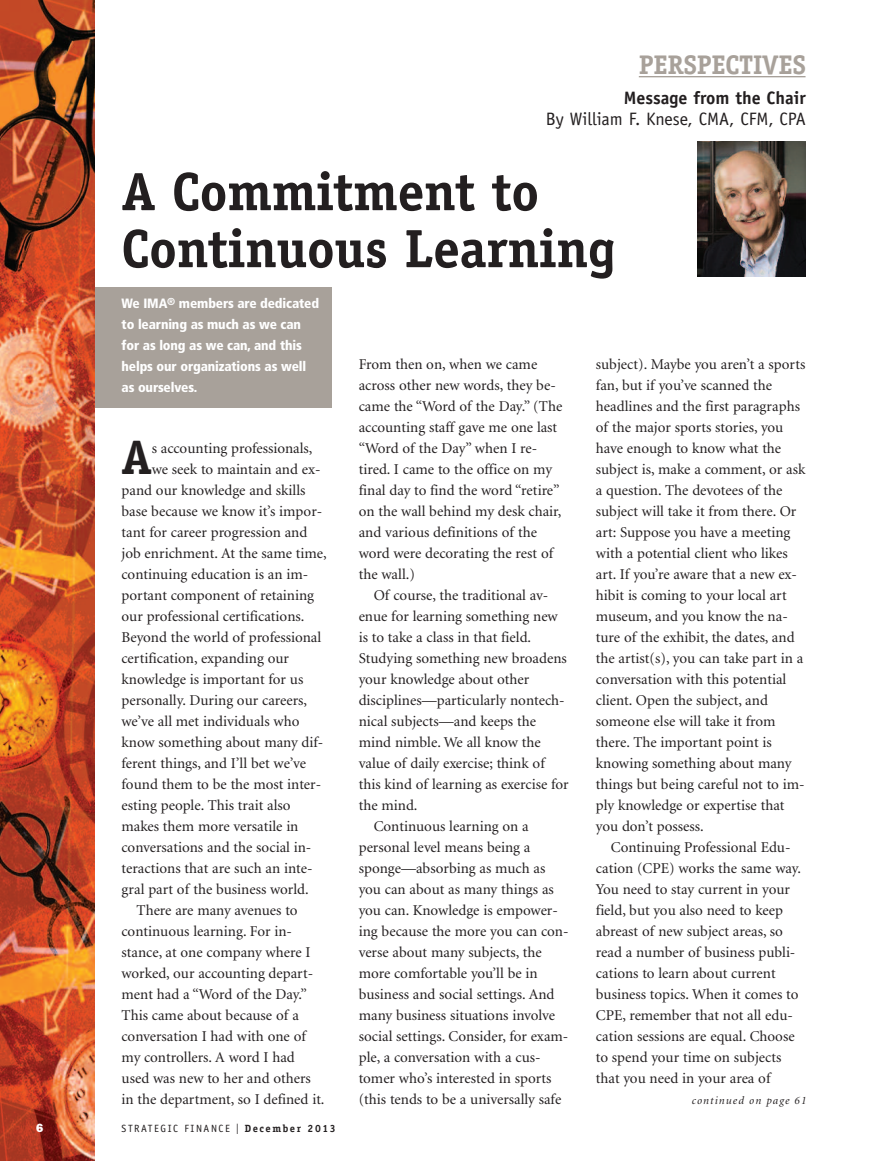
<style>
.page{position:relative;width:878px;height:1161px;background:#fff}
.page>*{position:absolute;margin:0;border:0;box-sizing:border-box;transform-origin:0 0}
.t1{font:700 54px/57px "Officina Serif";letter-spacing:-.01em;color:#231f20}
.t2{font:700 48.6px "Officina Serif";color:#231f20}
.t3{font:700 27px "Officina Serif";letter-spacing:-.015em;color:#a8a19a}
.t4{font:18px "Officina Sans";color:#231f20}
.t5{font:700 18px "Officina Sans";color:#231f20}
.t6{font:15px/21px "Minion";color:#231f20}
.t7{font:900 condensed 13.5px/21px "Frutiger";letter-spacing:-.01em;color:#fff}
.t8{font:800 12px "Franklin Gothic";color:#fff}
.t9{font:italic 11.25px "Minion";letter-spacing:.1em;color:#231f20}
.t10{font:10.5px "Officina Sans";letter-spacing:.15em;color:#231f20}
.s1{font-family:"Franklin Gothic";font-size:15px}
.s2{font-family:"Officina Serif";font-weight:700}
</style>
<div class="page">
<hr style="left:638px;top:76px;width:167px;height:1px;background:#a8a19a">
<div style="left:94px;top:287px;width:238px;height:120px;background:#a8a19a"></div>
<img style="left:698px;top:141px;width:108px;height:135px">
<img style="left:0;top:0;width:94px;height:1161px">
<h3 class="t3" style="left:638px;top:54px;width:169px">PERSPECTIVES</h3>
<p class="t5" style="left:624px;top:91px;width:183px">Message from the Chair</p>
<p class="t4" style="left:546px;top:112px;width:261px">By William F. Knese, CMA, CFM, CPA</p>
<h1 class="t1" style="left:122px;top:168px;width:495px">A Commitment to<br>Continuous Learning</h1>
<p class="t7" style="left:122px;top:294px;width:199px">We IMA<sup>®</sup> members are dedicated to learning as much as we can for as long as we can, and this helps our organizations as well as ourselves.</p>
<p class="t6" style="left:359px;top:355px;width:205px">From then on, when we came across other new words, they be&shy;came the “Word of the Day.” (The accounting staff gave me one last “Word of the Day” when I re&shy;tired. I came to the office on my final day to find the word “retire” on the wall behind my desk chair, and various definitions of the word were decorating the rest of the wall.)</p>
<p class="t6" style="left:374px;top:586px;width:176px">Of course, the traditional av-</p>
<p class="t6" style="left:359px;top:607px;width:200px">enue for learning something new</p>
<p class="t6" style="left:359px;top:628px;width:174px">is to take a class in that field.</p>
<p class="t6" style="left:359px;top:649px;width:210px">Studying something new broadens</p>
<p class="t6" style="left:359px;top:670px;width:172px">your knowledge about other</p>
<p class="t6" style="left:359px;top:691px;width:207px">disciplines—particularly nontech-</p>
<p class="t6" style="left:359px;top:712px;width:179px">nical subjects—and keeps the</p>
<p class="t6" style="left:359px;top:733px;width:183px">mind nimble. We all know the</p>
<p class="t6" style="left:359px;top:754px;width:187px">value of daily exercise; think of</p>
<p class="t6" style="left:359px;top:775px;width:211px">this kind of learning as exercise for</p>
<p class="t6" style="left:359px;top:796px;width:60px">the mind.</p>
<p class="t6" style="left:374px;top:817px;width:156px">Continuous learning on a</p>
<p class="t6" style="left:359px;top:838px;width:173px">personal level means being a</p>
<p class="t6" style="left:359px;top:859px;width:188px">sponge—absorbing as much as</p>
<p class="t6" style="left:359px;top:880px;width:197px">you can about as many things as</p>
<p class="t6" style="left:359px;top:901px;width:201px">you can. Knowledge is empower-</p>
<p class="t6" style="left:359px;top:922px;width:211px">ing because the more you can con-</p>
<p class="t6" style="left:359px;top:943px;width:184px">verse about many subjects, the</p>
<p class="t6" style="left:359px;top:964px;width:180px">more comfortable you’ll be in</p>
<p class="t6" style="left:359px;top:985px;width:197px">business and social settings. And</p>
<p class="t6" style="left:359px;top:1006px;width:198px">many business situations involve</p>
<p class="t6" style="left:359px;top:1027px;width:211px">social settings. Consider, for exam-</p>
<p class="t6" style="left:359px;top:1048px;width:183px">ple, a conversation with a cus-</p>
<p class="t6" style="left:359px;top:1069px;width:194px">tomer who’s interested in sports</p>
<p class="t6" style="left:359px;top:1090px;width:204px">(this tends to be a universally safe</p>
<p class="t6" style="left:596px;top:355px;width:211px">subject). Maybe you aren’t a sports fan, but if you’ve scanned the headlines and the first paragraphs of the major sports stories, you have enough to know what the subject is, make a comment, or ask a question. The devotees of the subject will take it from there. Or art: Suppose you have a meeting with a potential client who likes art. If you’re aware that a new ex&shy;hibit is coming to your local art museum, and you know the na&shy;ture of the exhibit, the dates, and the artist(s), you can take part in a conversation with this potential client. Open the subject, and someone else will take it from there. The important point is knowing something about many things but being careful not to im&shy;ply knowledge or expertise that you don’t possess.</p>
<p class="t6" style="left:596px;top:838px;width:207px;text-indent:15px">Continuing Professional Edu&shy;cation (CPE) works the same way.<br>You need to stay current in your field, but you also need to keep abreast of new subject areas, so read a number of business publi&shy;cations to learn about current business topics. When it comes to<br>CPE, remember that not all edu&shy;cation sessions are equal. Choose to spend your time on subjects that you need in your area of</p>
<h2 class="t2" style="left:122px;top:439px;width:32px">A</h2>
<p class="t6" style="left:152px;top:439px;width:162px">s accounting professionals,</p>
<p class="t6" style="left:152px;top:460px;width:170px">we seek to maintain and ex-</p>
<p class="t6" style="left:122px;top:481px;width:185px">pand our knowledge and skills</p>
<p class="t6" style="left:121px;top:502px;width:202px">base because we know it’s impor-</p>
<p class="t6" style="left:121px;top:523px;width:187px">tant for career progression and</p>
<p class="t6" style="left:121px;top:544px;width:207px">job enrichment. At the same time,</p>
<p class="t6" style="left:121px;top:565px;width:188px">continuing education is an im-</p>
<p class="t6" style="left:121px;top:586px;width:194px">portant component of retaining</p>
<p class="t6" style="left:121px;top:607px;width:184px">our professional certifications.</p>
<p class="t6" style="left:121px;top:628px;width:201px">Beyond the world of professional</p>
<p class="t6" style="left:121px;top:649px;width:169px">certification, expanding our</p>
<p class="t6" style="left:121px;top:670px;width:183px">knowledge is important for us</p>
<p class="t6" style="left:121px;top:691px;width:187px">personally. During our careers,</p>
<p class="t6" style="left:121px;top:712px;width:179px">we’ve all met individuals who</p>
<p class="t6" style="left:121px;top:733px;width:203px">know something about many dif-</p>
<p class="t6" style="left:121px;top:754px;width:186px">ferent things, and I’ll bet we’ve</p>
<p class="t6" style="left:121px;top:775px;width:201px">found them to be the most inter-</p>
<p class="t6" style="left:122px;top:796px;width:170px">esting people. This trait also</p>
<p class="t6" style="left:122px;top:817px;width:178px">makes them more versatile in</p>
<p class="t6" style="left:122px;top:838px;width:191px">conversations and the social in-</p>
<p class="t6" style="left:122px;top:859px;width:192px">teractions that are such an inte-</p>
<p class="t6" style="left:122px;top:880px;width:189px">gral part of the business world.</p>
<p class="t6" style="left:137px;top:901px;width:162px">There are many avenues to</p>
<p class="t6" style="left:122px;top:922px;width:172px">continuous learning. For in-</p>
<p class="t6" style="left:122px;top:943px;width:190px">stance, at one company where I</p>
<p class="t6" style="left:122px;top:964px;width:193px">worked, our accounting depart-</p>
<p class="t6" style="left:122px;top:985px;width:187px">ment had a “Word of the Day.”</p>
<p class="t6" style="left:122px;top:1006px;width:179px">This came about because of a</p>
<p class="t6" style="left:122px;top:1027px;width:186px">conversation I had with one of</p>
<p class="t6" style="left:122px;top:1048px;width:175px">my controllers. A word I had</p>
<p class="t6" style="left:122px;top:1069px;width:191px">used was new to her and others</p>
<p class="t6" style="left:122px;top:1090px;width:204px">in the department, so I defined it.</p>
<p class="t9" style="left:691px;top:1096px;width:116px">continued on page 61</p>
<p class="t8" style="left:36px;top:1124px;width:9px">6</p>
<p class="t10" style="left:122px;top:1125px;width:216px">STRATEGIC FINANCE <span class="s1">I</span> <span class="s2">December 2013</span></p>
</div>
